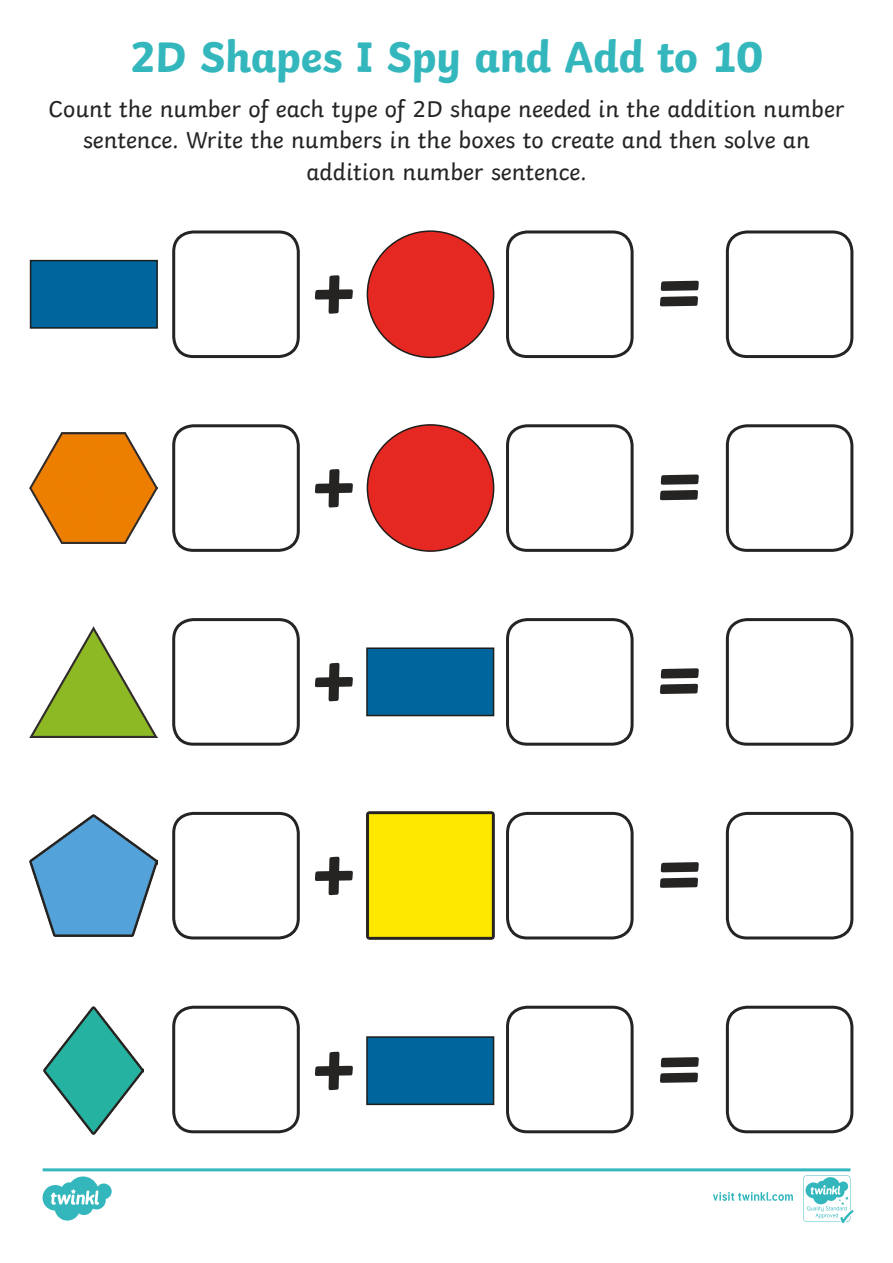
<style>
.page{position:relative;width:893px;height:1263px;background:#fff}
.page>*{position:absolute;margin:0;border:0;box-sizing:border-box;transform-origin:0 0}
.Heading_1{font:700 90px "Twinkl";color:#252423}
.Heading_1-2{font:700 45px "Twinkl";letter-spacing:-.01em;color:#33b7bd}
.KS1_Body_Copy{font:24px/31.5px "Twinkl";color:#252423;text-align:center}
</style>
<div class="page">
<div style="left:726px;top:230px;width:127px;height:128px;border:3px solid #252423;border-radius:20px"></div>
<div style="left:726px;top:424px;width:127px;height:128px;border:3px solid #252423;border-radius:20px"></div>
<div style="left:726px;top:618px;width:127px;height:128px;border:3px solid #252423;border-radius:20px"></div>
<div style="left:726px;top:812px;width:127px;height:127px;border:3px solid #252423;border-radius:20px"></div>
<div style="left:726px;top:1006px;width:127px;height:127px;border:3px solid #252423;border-radius:20px"></div>
<div style="left:172px;top:230px;width:128px;height:128px;border:3px solid #252423;border-radius:20px"></div>
<div style="left:506px;top:230px;width:128px;height:128px;border:3px solid #252423;border-radius:20px"></div>
<div style="left:172px;top:424px;width:128px;height:128px;border:3px solid #252423;border-radius:20px"></div>
<div style="left:506px;top:424px;width:128px;height:128px;border:3px solid #252423;border-radius:20px"></div>
<div style="left:172px;top:812px;width:128px;height:127px;border:3px solid #252423;border-radius:20px"></div>
<div style="left:506px;top:812px;width:128px;height:127px;border:3px solid #252423;border-radius:20px"></div>
<div style="left:172px;top:1006px;width:128px;height:127px;border:3px solid #252423;border-radius:20px"></div>
<div style="left:506px;top:1006px;width:128px;height:127px;border:3px solid #252423;border-radius:20px"></div>
<div style="left:172px;top:618px;width:128px;height:128px;border:3px solid #252423;border-radius:20px"></div>
<div style="left:506px;top:618px;width:128px;height:128px;border:3px solid #252423;border-radius:20px"></div>
<img style="left:30px;top:433px;width:127px;height:110px">
<img style="left:30px;top:627px;width:127px;height:110px">
<img style="left:30px;top:815px;width:127px;height:121px">
<img style="left:367px;top:812px;width:127px;height:127px">
<img style="left:43px;top:1007px;width:101px;height:127px">
<div style="left:31px;top:261px;width:126px;height:67px;background:#00659d"></div>
<div style="left:30px;top:260px;width:128px;height:69px;border:2px solid #1d1d1b"></div>
<div style="left:367px;top:648px;width:127px;height:67px;background:#00659d"></div>
<div style="left:366px;top:647px;width:128px;height:69px;border:2px solid #1d1d1b"></div>
<div style="left:367px;top:1037px;width:127px;height:67px;background:#00659d"></div>
<div style="left:366px;top:1036px;width:128px;height:69px;border:2px solid #1d1d1b"></div>
<div style="left:367px;top:231px;width:127px;height:126px;background:#e52821;border-radius:50%"></div>
<div style="left:367px;top:425px;width:127px;height:126px;background:#e52821;border-radius:50%"></div>
<svg style="left:43px;top:1168px;width:810px;height:55px"></svg>
<p class="Heading_1-2" style="left:130px;top:20px;width:635px">2D Shapes I Spy and Add to 10</p>
<p class="KS1_Body_Copy" style="left:48px;top:91px;width:797px">Count the number of each type of 2D shape needed in the addition number sentence. Write the numbers in the boxes to create and then solve an addition number sentence.</p>
<p class="Heading_1" style="left:307px;top:219px;width:55px">+</p>
<p class="Heading_1" style="left:653px;top:219px;width:55px">=</p>
<p class="Heading_1" style="left:307px;top:413px;width:55px">+</p>
<p class="Heading_1" style="left:653px;top:413px;width:55px">=</p>
<p class="Heading_1" style="left:307px;top:607px;width:55px">+</p>
<p class="Heading_1" style="left:307px;top:801px;width:55px">+</p>
<p class="Heading_1" style="left:653px;top:607px;width:55px">=</p>
<p class="Heading_1" style="left:653px;top:801px;width:55px">=</p>
<p class="Heading_1" style="left:307px;top:996px;width:55px">+</p>
<p class="Heading_1" style="left:653px;top:996px;width:55px">=</p>
</div>
